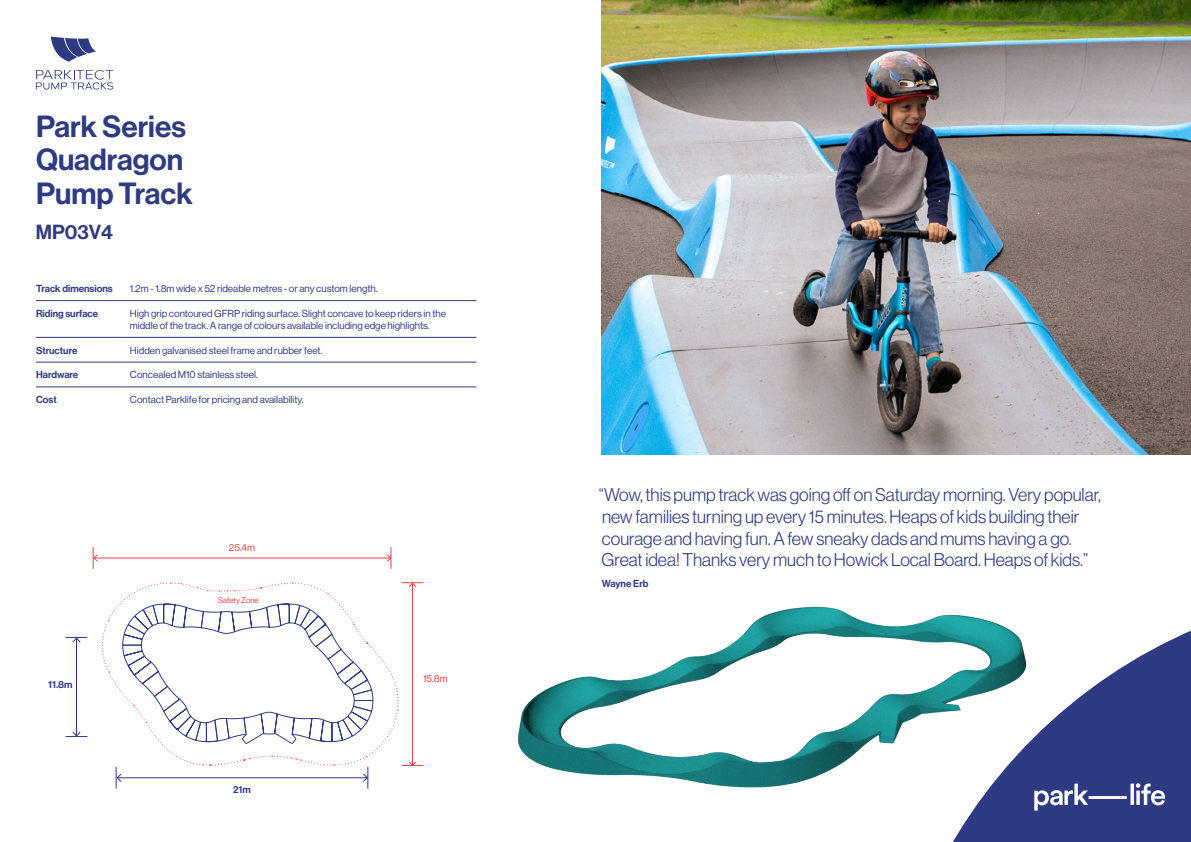
<style>
.page{position:relative;width:1191px;height:842px;background:#fff}
.page>*{position:absolute;margin:0;border:0;box-sizing:border-box;transform-origin:0 0}
.t1{font:30px/33.8px "N Haas Grotesk DS Pro 65 Md";color:#2e3b82}
.t2{font:20px "N Haas Grotesk DS Pro 65 Md";color:#2e3b82}
.t3{font:18px/21.6px "N Haas Grotesk DS Pro 45 Lt";color:#2e3b82}
.t4{font:10px/12px "N Haas Grotesk DS Pro 55 Rg";color:#2e3b82}
.t5{font:10px "N Haas Grotesk DS Pro 65 Md";color:#2e3b82}
.t6{font:10px "N Haas Grotesk DS Pro 55 Rg";color:#e84242}
.t7{font:8px "N Haas Grotesk DS Pro 55 Rg";color:#e84242}
</style>
<div class="page">
<img style="left:517px;top:606px;width:364px;height:182px">
<svg style="left:881px;top:614px;width:310px;height:228px"></svg>
<svg style="left:1034px;top:783px;width:131px;height:28px"></svg>
<hr style="left:36px;top:300px;width:90px;height:1px;background:#2e3b82">
<hr style="left:126px;top:300px;width:350px;height:1px;background:#2e3b82">
<hr style="left:36px;top:337px;width:90px;height:1px;background:#2e3b82">
<hr style="left:126px;top:337px;width:350px;height:1px;background:#2e3b82">
<hr style="left:36px;top:362px;width:90px;height:1px;background:#2e3b82">
<hr style="left:126px;top:362px;width:350px;height:1px;background:#2e3b82">
<hr style="left:36px;top:387px;width:90px;height:1px;background:#2e3b82">
<hr style="left:126px;top:387px;width:350px;height:1px;background:#2e3b82">
<img style="left:601px;top:0;width:590px;height:454px">
<hr style="left:94px;top:558px;width:297px;height:1px;background:#e84242">
<svg style="left:93px;top:547px;width:5px;height:22px"></svg>
<svg style="left:387px;top:547px;width:5px;height:22px"></svg>
<svg style="left:102px;top:582px;width:321px;height:207px"></svg>
<hr style="left:76px;top:638px;width:1px;height:98px;background:#2e3b82">
<svg style="left:66px;top:637px;width:21px;height:6px"></svg>
<svg style="left:66px;top:731px;width:21px;height:6px"></svg>
<svg style="left:51px;top:37px;width:45px;height:25px"></svg>
<svg style="left:36px;top:70px;width:77px;height:20px"></svg>
<h1 class="t1" style="left:36px;top:110px;width:158px">Park Series<br>Quadragon<br>Pump Track</h1>
<h2 class="t2" style="left:36px;top:221px;width:79px">MP03V4</h2>
<p class="t5" style="left:36px;top:283px;width:78px">Track dimensions</p>
<p class="t4" style="left:130px;top:283px;width:249px">1.2m - 1.8m wide x 52 rideable metres - or any custom length.</p>
<p class="t5" style="left:36px;top:307px;width:64px">Riding surface</p>
<p class="t4" style="left:130px;top:307px;width:317px">High grip contoured GFRP riding surface. Slight concave to keep riders in the middle of the track. A range of colours available including edge highlights.</p>
<p class="t5" style="left:36px;top:344px;width:43px">Structure</p>
<p class="t4" style="left:130px;top:344px;width:194px">Hidden galvanised steel frame and rubber feet.</p>
<p class="t5" style="left:36px;top:369px;width:44px">Hardware</p>
<p class="t4" style="left:130px;top:369px;width:130px">Concealed M10 stainless steel.</p>
<p class="t5" style="left:36px;top:394px;width:22px">Cost</p>
<p class="t4" style="left:130px;top:394px;width:175px">Contact Parklife for pricing and availability.</p>
<p class="t6" style="left:229px;top:542px;width:28px">25.4m</p>
<p class="t5" style="left:48px;top:679px;width:26px">11.8m</p>
<p class="t7" style="left:218px;top:596px;width:42px">Safety Zone</p>
<p class="t5" style="left:233px;top:783px;width:19px">21m</p>
<p class="t6" style="left:423px;top:673px;width:26px">15.8m</p>
<p class="t3" style="left:599px;top:484px;width:503px">“Wow, this pump track was going off on Saturday morning. Very popular, new families turning up every 15 minutes. Heaps of kids building their courage and having fun. A few sneaky dads and mums having a go.<br>Great idea! Thanks very much to Howick Local Board. Heaps of kids.”</p>
<p class="t5" style="left:602px;top:577px;width:48px">Wayne Erb</p>
</div>
